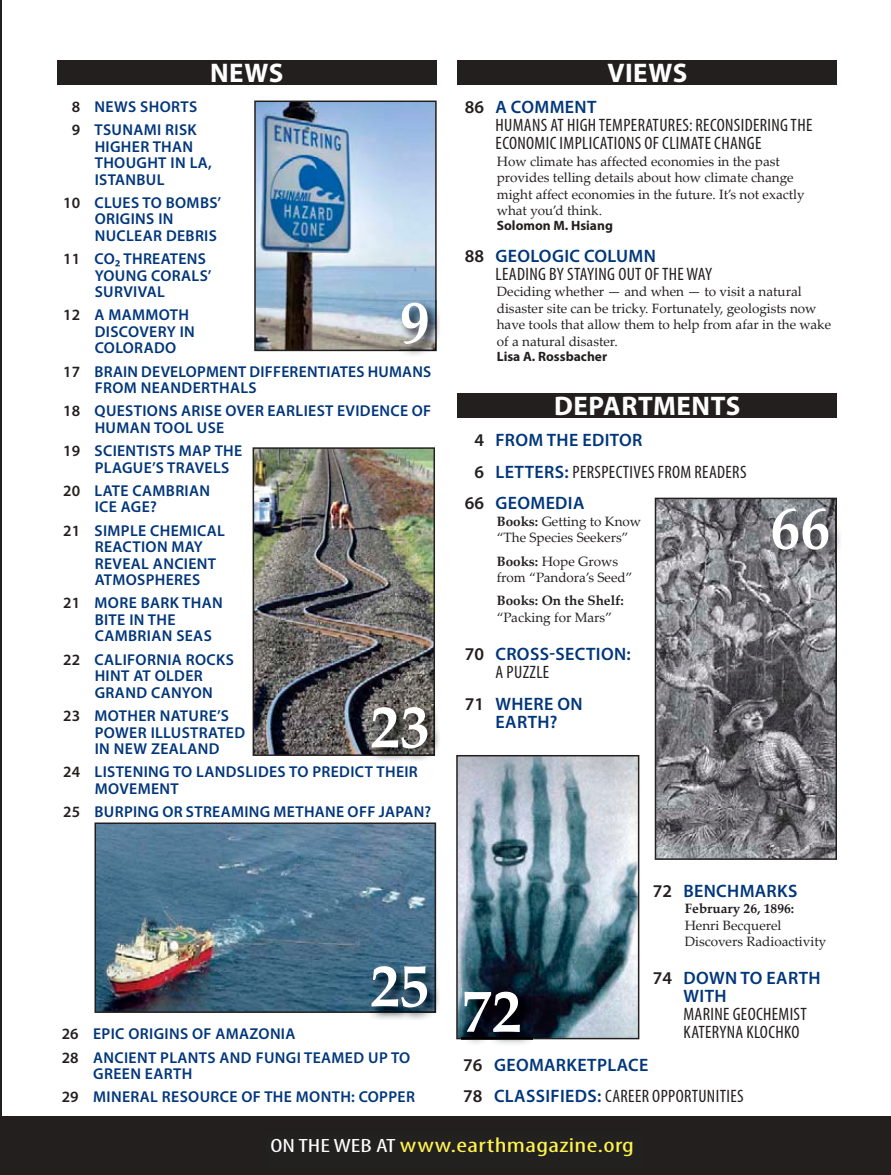
<style>
.page{position:relative;width:891px;height:1175px;background:#fff}
.page>*{position:absolute;margin:0;border:0;box-sizing:border-box;transform-origin:0 0}
.t1{font:700 60px "Palatino Linotype";color:#fff}
.t2{font:700 27px "Myriad Pro";letter-spacing:.02em;color:#fff}
.t3{font:condensed 21px "Myriad Pro";letter-spacing:.01em;color:#fff350;scale:1.4 1}
.t4{font:condensed 18px/18px "Myriad Pro";letter-spacing:.02em;color:#231f1f}
.t5{font:600 18px/18px "Myriad Pro";letter-spacing:.02em;color:#00367b}
.t6{font:600 15.75px/16.5px "Myriad Pro";letter-spacing:.02em;color:#00367b}
.t7{font:13.5px/16.5px "Palatino Linotype";color:#231f1f}
.t8{font:700 13.5px "Palatino Linotype";color:#231f1f}
.t9{font:700 13.5px "Myriad Pro";color:#231f1f}
.s1{color:#231f1f}
.s2{font-weight:600;font-stretch:normal}
.s3{font-weight:600;font-stretch:normal;color:#00367b}
.s4{font-weight:700}
.s5{font-weight:400;font-stretch:condensed;color:#231f1f}
.s6{font-size:19.35px;color:#fff}
</style>
<div class="page">
<hr style="left:0;top:0;width:1px;height:1174px;background:#231f1f">
<img style="left:94px;top:822px;width:342px;height:191px">
<img style="left:254px;top:100px;width:183px;height:251px">
<img style="left:253px;top:447px;width:182px;height:309px">
<svg style="left:456px;top:755px;width:183px;height:284px;background:#7b939f"></svg>
<svg style="left:655px;top:497px;width:182px;height:363px;background:#79797e"></svg>
<img style="left:369px;top:963px;width:70px;height:57px">
<img style="left:369px;top:963px;width:66px;height:49px">
<img style="left:770px;top:506px;width:70px;height:56px">
<img style="left:836px;top:506px;width:1px;height:56px">
<img style="left:461px;top:1039px;width:71px;height:5px">
<img style="left:461px;top:989px;width:71px;height:50px">
<img style="left:399px;top:312px;width:41px;height:43px">
<img style="left:399px;top:300px;width:38px;height:51px">
<img style="left:399px;top:300px;width:37px;height:50px">
<img style="left:373px;top:710px;width:66px;height:51px">
<img style="left:369px;top:704px;width:66px;height:52px">
<img style="left:369px;top:704px;width:65px;height:51px">
<div style="left:0;top:1116px;width:891px;height:58px;background:#231f1f"></div>
<div style="left:57px;top:60px;width:380px;height:24px;background:#231f1f"></div>
<div style="left:458px;top:60px;width:379px;height:24px;background:#231f1f"></div>
<div style="left:458px;top:393px;width:379px;height:24px;background:#231f1f"></div>
<h2 class="t2" style="left:210px;top:55px;width:75px">NEWS</h2>
<p class="t6" style="left:72px;top:94px;width:127px;line-height:23.2px"><span class="s1">8</span> NEWS SHORTS<br><span class="s1">9</span> TSUNAMI RISK</p>
<p class="t6" style="left:95px;top:138px;width:119px">HIGHER THAN<br>THOUGHT IN LA,<br>ISTANBUL</p>
<p class="t6" style="left:95px;top:194px;width:128px;text-indent:-32px"><span class="s1">10</span> CLUES TO BOMBS’<br>ORIGINS IN<br>NUCLEAR DEBRIS</p>
<p class="t6" style="left:95px;top:250px;width:118px;text-indent:-32px"><span class="s1">11</span> CO2 THREATENS<br>YOUNG CORALS’<br>SURVIVAL</p>
<p class="t6" style="left:95px;top:306px;width:102px;text-indent:-32px"><span class="s1">12</span> A MAMMOTH<br>DISCOVERY IN<br>COLORADO</p>
<p class="t6" style="left:95px;top:362px;width:338px;text-indent:-32px"><span class="s1">17</span> BRAIN DEVELOPMENT DIFFERENTIATES HUMANS<br>FROM NEANDERTHALS</p>
<p class="t6" style="left:95px;top:402px;width:338px;text-indent:-32px"><span class="s1">18</span> QUESTIONS ARISE OVER EARLIEST EVIDENCE OF<br>HUMAN TOOL USE</p>
<p class="t6" style="left:95px;top:442px;width:149px;text-indent:-32px"><span class="s1">19</span> SCIENTISTS MAP THE<br>PLAGUE’S TRAVELS</p>
<p class="t6" style="left:95px;top:482px;width:117px;text-indent:-32px"><span class="s1">20</span> LATE CAMBRIAN<br>ICE AGE?</p>
<p class="t6" style="left:95px;top:522px;width:132px;text-indent:-32px"><span class="s1">21</span> SIMPLE CHEMICAL<br>REACTION MAY<br>REVEAL ANCIENT<br>ATMOSPHERES</p>
<p class="t6" style="left:95px;top:594px;width:130px;text-indent:-32px"><span class="s1">21</span> MORE BARK THAN<br>BITE IN THE<br>CAMBRIAN SEAS</p>
<p class="t6" style="left:95px;top:651px;width:141px;text-indent:-32px"><span class="s1">22</span> CALIFORNIA ROCKS<br>HINT AT OLDER<br>GRAND CANYON</p>
<p class="t6" style="left:95px;top:707px;width:152px;text-indent:-32px"><span class="s1">23</span> MOTHER NATURE’S<br>POWER ILLUSTRATED<br>IN NEW ZEALAND</p>
<p class="t6" style="left:95px;top:763px;width:325px;text-indent:-32px"><span class="s1">24</span> LISTENING TO LANDSLIDES TO PREDICT THEIR<br>MOVEMENT</p>
<p class="t6" style="left:63px;top:803px;width:370px"><span class="s1">25</span> BURPING OR STREAMING METHANE OFF JAPAN?</p>
<h1 class="t1" style="left:400px;top:280px;width:31px">9</h1>
<h1 class="t1" style="left:370px;top:684px;width:62px">23</h1>
<h1 class="t1" style="left:370px;top:943px;width:62px">25</h1>
<p class="t6" style="left:62px;top:1021px;width:350px;line-height:23.2px"><span class="s1">26</span> EPIC ORIGINS OF AMAZONIA<br><span class="s1">28</span> ANCIENT PLANTS AND FUNGI TEAMED UP TO</p>
<p class="t6" style="left:62px;top:1061px;width:355px;line-height:23.2px;text-indent:32px">GREEN EARTH<br><span class="s1">29</span> MINERAL RESOURCE OF THE MONTH: COPPER</p>
<h2 class="t2" style="left:607px;top:55px;width:81px">VIEWS</h2>
<p class="t4" style="left:496px;top:98px;width:318px;text-indent:-31px"><span class="s2">86</span> <span class="s3">A COMMENT<br></span>HUMANS AT HIGH TEMPERATURES: RECONSIDERING THE<br>ECONOMIC IMPLICATIONS OF CLIMATE CHANGE</p>
<p class="t7" style="left:497px;top:152px;width:309px">How climate has affected economies in the past provides telling details about how climate change might affect economies in the future. It’s not exactly what you’d think.</p>
<p class="t9" style="left:497px;top:217px;width:118px">Solomon M. Hsiang</p>
<p class="t4" style="left:496px;top:247px;width:218px;text-indent:-31px"><span class="s2">88</span> <span class="s3">GEOLOGIC COLUMN<br></span>LEADING BY STAYING OUT OF THE WAY</p>
<p class="t7" style="left:497px;top:283px;width:336px">Deciding whether — and when — to visit a natural disaster site can be tricky. Fortunately, geologists now have tools that allow them to help from afar in the wake of a natural disaster.</p>
<p class="t9" style="left:497px;top:347px;width:112px">Lisa A. Rossbacher</p>
<h2 class="t2" style="left:554px;top:388px;width:188px">DEPARTMENTS</h2>
<p class="t5" style="left:474px;top:431px;width:170px"><span class="s1">4</span> FROM THE EDITOR</p>
<p class="t4" style="left:474px;top:463px;width:274px"><span class="s2">6</span> <span class="s3">LETTERS:</span> PERSPECTIVES FROM READERS</p>
<p class="t5" style="left:465px;top:494px;width:121px"><span class="s1">66</span> GEOMEDIA</p>
<p class="t7" style="left:497px;top:512px;width:146px"><span class="s4">Books:</span> Getting to Know “The Species Seekers”</p>
<p class="t7" style="left:497px;top:552px;width:137px"><span class="s4">Books:</span> Hope Grows from “Pandora’s Seed”</p>
<p class="t8" style="left:497px;top:591px;width:129px">Books: On the Shelf:</p>
<p class="t7" style="left:497px;top:608px;width:117px">“Packing for Mars”</p>
<p class="t5" style="left:496px;top:644px;width:137px;text-indent:-31px"><span class="s1">70</span> CROSS-SECTION:<br><span class="s5">A PUZZLE</span></p>
<p class="t5" style="left:465px;top:694px;width:119px;text-align:center"><span class="s1">71</span> WHERE ON<br>EARTH?</p>
<h1 class="t1" style="left:770px;top:485px;width:61px">66</h1>
<p class="t5" style="left:653px;top:881px;width:146px"><span class="s1">72</span> BENCHMARKS</p>
<p class="t8" style="left:685px;top:899px;width:111px">February 26, 1896:</p>
<p class="t7" style="left:685px;top:916px;width:143px">Henri Becquerel<br>Discovers Radioactivity</p>
<p class="t5" style="left:684px;top:969px;width:139px;text-indent:-31px"><span class="s1">74</span> DOWN TO EARTH<br>WITH</p>
<p class="t4" style="left:684px;top:1005px;width:125px">MARINE GEOCHEMIST<br>KATERYNA KLOCHKO</p>
<p class="t5" style="left:463px;top:1048px;width:282px;line-height:31.5px"><span class="s1">76</span> GEOMARKETPLACE<br><span class="s1">78</span> CLASSIFIEDS: <span class="s5">CAREER OPPORTUNITIES</span></p>
<h1 class="t1" style="left:462px;top:968px;width:61px">72</h1>
<h3 class="t3" style="left:271px;top:1132px;width:261px"><span class="s6">ON THE WEB AT</span>www.earthmagazine.org</h3>
</div>
